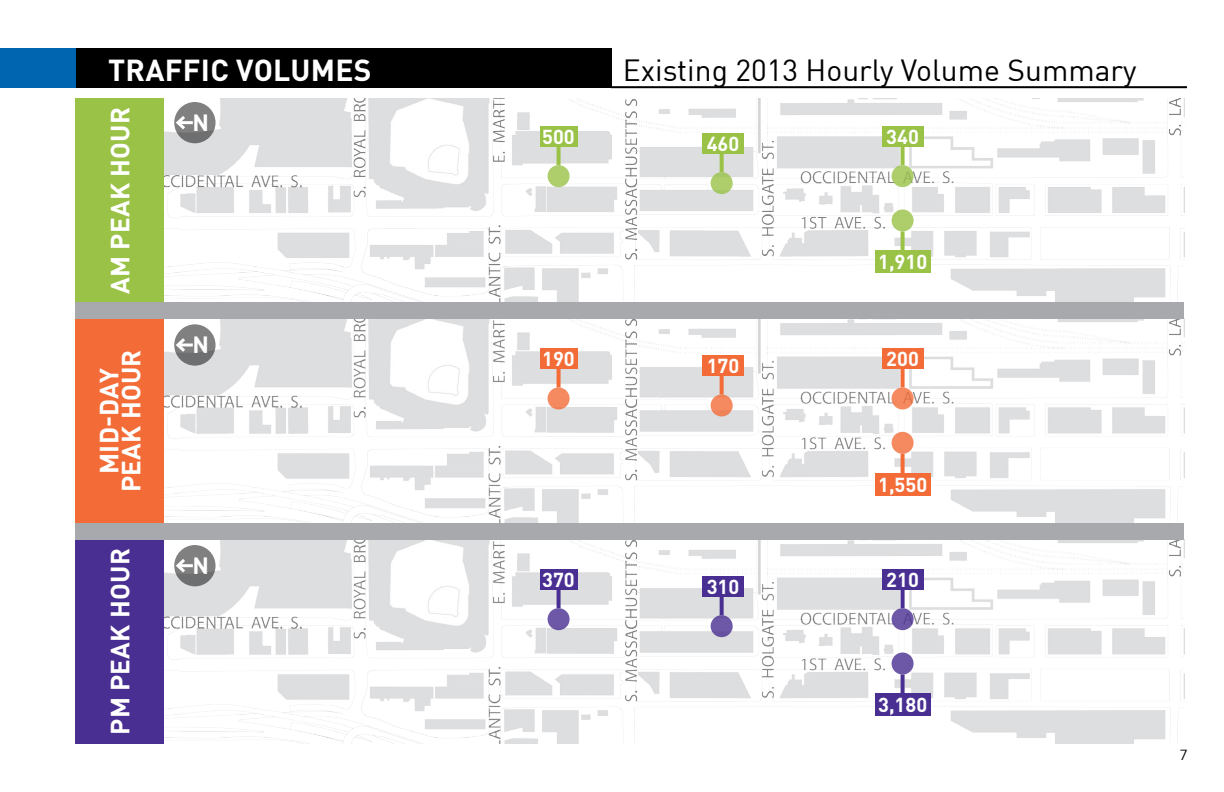
<style>
.page{position:relative;width:1224px;height:792px;background:#fff}
.page>*{position:absolute;margin:0;border:0;box-sizing:border-box;transform-origin:0 0}
.t1{font:30px "DIN";color:#000}
.t2{font:700 30px "DIN Pro";letter-spacing:.01em;color:#fff}
.t3{font:700 26px/22px "DIN Pro";letter-spacing:.01em;color:#fff;text-align:center}
.t4{font:700 23.2px "DIN Pro";color:#fff}
.t5{font:700 20px "DIN Pro";color:#fff}
.t6{font:14px "Trade Gothic";color:#000}
</style>
<div class="page">
<div style="left:76px;top:49px;width:536px;height:39px;background:#000"></div>
<div style="left:0;top:49px;width:76px;height:39px;background:#0065b0"></div>
<hr style="left:611px;top:86px;width:576px;height:2px;background:#000">
<img style="left:164px;top:98px;width:1020px;height:204px">
<img style="left:164px;top:319px;width:1020px;height:204px">
<img style="left:164px;top:540px;width:1020px;height:204px">
<div style="left:76px;top:98px;width:88px;height:205px;background:#99c247"></div>
<div style="left:76px;top:319px;width:88px;height:204px;background:#f36c38"></div>
<div style="left:76px;top:539px;width:88px;height:205px;background:#492f92"></div>
<div style="left:548px;top:165px;width:22px;height:22px;background:#adce6b;border-radius:50%"></div>
<svg style="left:548px;top:387px;width:22px;height:22px"></svg>
<div style="left:548px;top:608px;width:22px;height:22px;background:#6d58a7;border-radius:50%"></div>
<div style="left:711px;top:172px;width:22px;height:22px;background:#adce6b;border-radius:50%"></div>
<div style="left:711px;top:394px;width:22px;height:22px;background:#f5895f;border-radius:50%"></div>
<div style="left:711px;top:615px;width:22px;height:22px;background:#6d58a7;border-radius:50%"></div>
<svg style="left:892px;top:165px;width:22px;height:22px"></svg>
<svg style="left:892px;top:387px;width:22px;height:22px"></svg>
<svg style="left:892px;top:608px;width:22px;height:22px"></svg>
<svg style="left:892px;top:209px;width:22px;height:23px"></svg>
<div style="left:892px;top:432px;width:22px;height:22px;background:#f5895f;border-radius:50%"></div>
<svg style="left:892px;top:653px;width:22px;height:22px"></svg>
<svg style="left:557px;top:146px;width:4px;height:19px"></svg>
<svg style="left:557px;top:369px;width:4px;height:18px"></svg>
<svg style="left:557px;top:589px;width:4px;height:19px"></svg>
<svg style="left:720px;top:153px;width:4px;height:19px"></svg>
<svg style="left:720px;top:376px;width:4px;height:18px"></svg>
<svg style="left:720px;top:596px;width:4px;height:19px"></svg>
<svg style="left:901px;top:146px;width:4px;height:19px"></svg>
<svg style="left:901px;top:369px;width:4px;height:18px"></svg>
<svg style="left:901px;top:589px;width:4px;height:19px"></svg>
<svg style="left:901px;top:232px;width:4px;height:18px"></svg>
<svg style="left:901px;top:454px;width:4px;height:19px"></svg>
<svg style="left:901px;top:675px;width:4px;height:18px"></svg>
<div style="left:540px;top:126px;width:37px;height:20px;background:#99c247"></div>
<div style="left:540px;top:349px;width:37px;height:20px;background:#f36c38"></div>
<div style="left:540px;top:569px;width:37px;height:20px;background:#492f92"></div>
<div style="left:702px;top:133px;width:42px;height:20px;background:#99c247"></div>
<div style="left:702px;top:356px;width:42px;height:20px;background:#f36c38"></div>
<div style="left:702px;top:576px;width:42px;height:20px;background:#492f92"></div>
<div style="left:882px;top:126px;width:41px;height:20px;background:#99c247"></div>
<div style="left:882px;top:349px;width:41px;height:20px;background:#f36c38"></div>
<div style="left:882px;top:569px;width:41px;height:20px;background:#492f92"></div>
<div style="left:875px;top:250px;width:56px;height:23px;background:#99c247"></div>
<div style="left:875px;top:473px;width:56px;height:22px;background:#f36c38"></div>
<div style="left:875px;top:693px;width:56px;height:23px;background:#492f92"></div>
<div style="left:76px;top:302px;width:1108px;height:17px;background:#a7a9ac"></div>
<div style="left:76px;top:523px;width:1108px;height:17px;background:#a7a9ac"></div>
<svg style="left:174px;top:102px;width:42px;height:41px"></svg>
<hr style="left:178px;top:121px;width:15px;height:3px;background:#fff">
<svg style="left:174px;top:113px;width:14px;height:20px"></svg>
<svg style="left:174px;top:324px;width:42px;height:42px"></svg>
<hr style="left:178px;top:344px;width:15px;height:3px;background:#fff">
<svg style="left:174px;top:335px;width:14px;height:20px"></svg>
<svg style="left:174px;top:545px;width:42px;height:41px"></svg>
<hr style="left:178px;top:564px;width:15px;height:3px;background:#fff">
<svg style="left:174px;top:556px;width:14px;height:20px"></svg>
<h1 class="t2" style="left:108px;top:50px;width:265px">TRAFFIC VOLUMES</h1>
<h1 class="t1" style="left:623px;top:52px;width:515px">Existing 2013 Hourly Volume Summary</h1>
<h2 class="t3" style="left:108px;top:294px;width:188px;rotate:-90deg">AM PEAK HOUR</h2>
<p class="t4" style="left:192px;top:106px;width:18px">N</p>
<p class="t5" style="left:542px;top:123px;width:34px">500</p>
<p class="t5" style="left:886px;top:123px;width:34px">340</p>
<p class="t5" style="left:707px;top:130px;width:34px">460</p>
<p class="t5" style="left:878px;top:248px;width:51px">1,910</p>
<h2 class="t3" style="left:97px;top:492px;width:144px;rotate:-90deg">MID-DAY<br>PEAK HOUR</h2>
<h2 class="t3" style="left:108px;top:735px;width:188px;rotate:-90deg">PM PEAK HOUR</h2>
<p class="t4" style="left:192px;top:329px;width:18px">N</p>
<p class="t4" style="left:192px;top:549px;width:18px">N</p>
<p class="t5" style="left:542px;top:345px;width:34px">190</p>
<p class="t5" style="left:542px;top:566px;width:34px">370</p>
<p class="t5" style="left:707px;top:352px;width:34px">170</p>
<p class="t5" style="left:707px;top:573px;width:34px">310</p>
<p class="t5" style="left:886px;top:345px;width:34px">200</p>
<p class="t5" style="left:878px;top:471px;width:51px">1,550</p>
<p class="t5" style="left:886px;top:566px;width:34px">210</p>
<p class="t5" style="left:878px;top:692px;width:51px">3,180</p>
<p class="t6" style="left:1179px;top:747px;width:10px">7</p>
</div>
